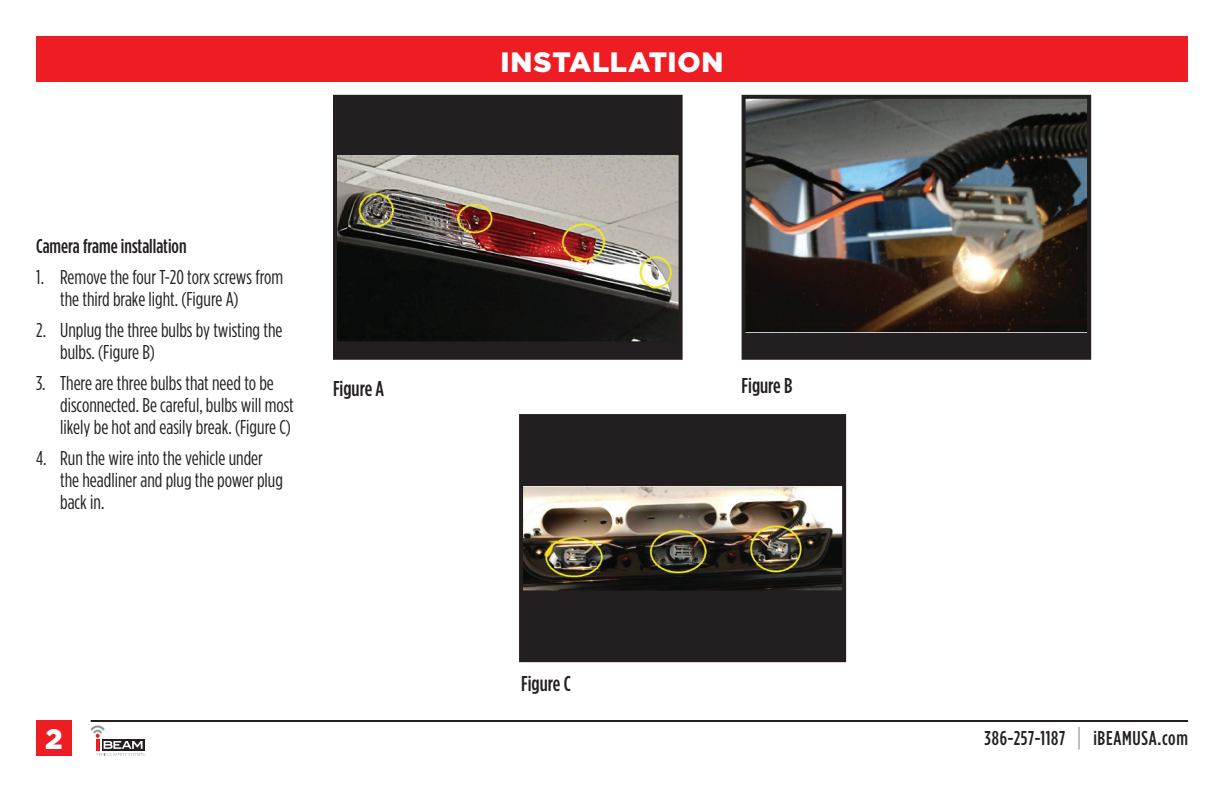
<style>
.page{position:relative;width:1224px;height:792px;background:#fff}
.page>*{position:absolute;margin:0;border:0;box-sizing:border-box;transform-origin:0 0}
.t1{font:900 28px "Gotham";letter-spacing:.025em;color:#fff}
.t2{font:500 21.4px "Gotham Condensed";color:#231f20}
.t3{font:20px/22px "Gotham Condensed";color:#231f20}
.t4{font:500 20px "Gotham Condensed";letter-spacing:.035em;color:#231f20}
.t5{font:500 20px "Gotham Condensed";color:#231f20}
.s1{font-size:26px;color:#a8a9ad}
</style>
<div class="page">
<div style="left:36px;top:36px;width:1152px;height:45px;background:#ee1d23"></div>
<hr style="left:91px;top:720px;width:1097px;height:2px;background:#231f20">
<div style="left:36px;top:720px;width:36px;height:36px;background:#ee1d23"></div>
<svg style="left:91px;top:725px;width:53px;height:31px"></svg>
<div style="left:521px;top:416px;width:323px;height:244px;background:#231f20"></div>
<img style="left:524px;top:486px;width:317px;height:104px">
<div style="left:519px;top:414px;width:327px;height:248px;border:4px solid #231f20"></div>
<div style="left:335px;top:97px;width:346px;height:261px;background:#231f20"></div>
<img style="left:338px;top:155px;width:340px;height:187px">
<div style="left:333px;top:95px;width:350px;height:265px;border:4px solid #231f20"></div>
<div style="left:744px;top:97px;width:345px;height:261px;background:#231f20"></div>
<img style="left:747px;top:100px;width:339px;height:233px">
<div style="left:742px;top:95px;width:349px;height:265px;border:4px solid #231f20"></div>
<h1 class="t1" style="left:501px;top:46px;width:224px">INSTALLATION</h1>
<p class="t5" style="left:36px;top:235px;width:152px">Camera frame installation</p>
<p class="t3" style="left:60px;top:266px;width:225px;text-indent:-24px">1. Remove the four T-20 torx screws from the third brake light. (Figure A)</p>
<p class="t3" style="left:60px;top:319px;width:224px;text-indent:-24px">2. Unplug the three bulbs by twisting the bulbs. (Figure B)</p>
<p class="t3" style="left:60px;top:372px;width:235px;text-indent:-24px">3. There are three bulbs that need to be disconnected. Be careful, bulbs will most likely be hot and easily break. (Figure C)</p>
<p class="t3" style="left:60px;top:447px;width:224px;text-indent:-24px">4. Run the wire into the vehicle under the headliner and plug the power plug back in.</p>
<p class="t2" style="left:333px;top:377px;width:53px">Figure A</p>
<p class="t2" style="left:742px;top:374px;width:52px">Figure B</p>
<p class="t2" style="left:521px;top:672px;width:51px">Figure C</p>
<h1 class="t1" style="left:45px;top:723px;width:19px">2</h1>
<p class="t4" style="left:985px;top:727px;width:205px">386-257-1187 <span class="s1">|</span> iBEAMUSA.com</p>
</div>
